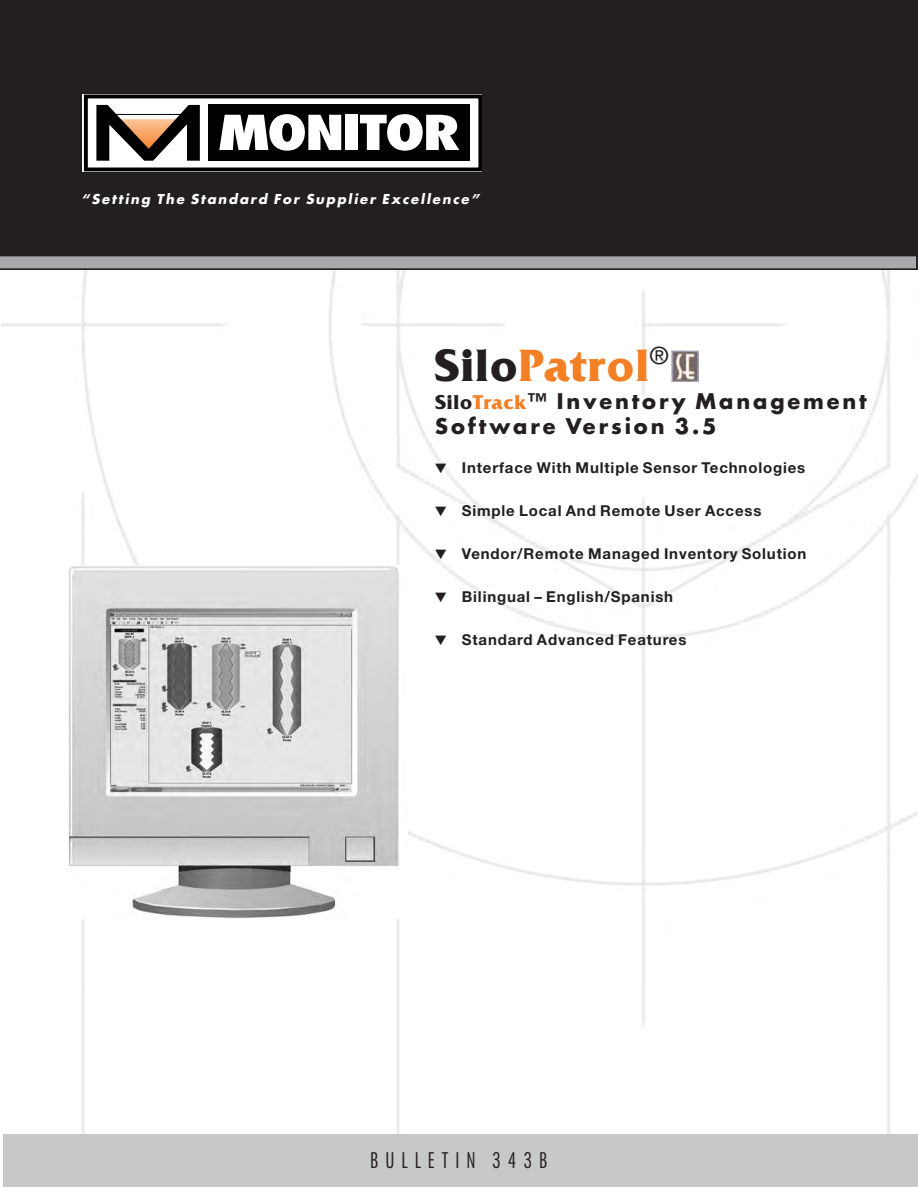
<style>
.page{position:relative;width:918px;height:1188px;background:#fff}
.page>*{position:absolute;margin:0;border:0;box-sizing:border-box;transform-origin:0 0}
.t1{font:700 47.55px "Friz Quadrata";letter-spacing:.03em;color:#f48026}
.t2{font:700 21px/25.5px "Futura";letter-spacing:.135em;color:#231f20}
.t3{font:300 condensed 21px "Futura";letter-spacing:.33em;color:#231f20}
.t4{font:700 15px "Helvetica Neue";letter-spacing:.055em;color:#231f20}
.t5{font:italic 700 13.35px "Futura";letter-spacing:.135em;color:#fff}
.s1{color:#231f20}
.s2{font-family:"Friz Quadrata"}
.s3{font-family:"Friz Quadrata";color:#f48026}
</style>
<div class="page">
<img style="left:2px;top:270px;width:916px;height:864px">
<div style="left:1px;top:0;width:917px;height:270px;background:#231f20"></div>
<div style="left:0;top:256px;width:916px;height:12px;background:#a8a9ad"></div>
<div style="left:3px;top:1134px;width:915px;height:53px;background:#c7c8ca"></div>
<div style="left:82px;top:94px;width:400px;height:78px;background:#ebebeb"></div>
<div style="left:86px;top:96px;width:394px;height:73px;background:#fff"></div>
<div style="left:84px;top:95px;width:398px;height:76px;border:4px solid #000"></div>
<div style="left:209px;top:105px;width:261px;height:56px;background:#000"></div>
<svg style="left:219px;top:114px;width:122px;height:37px"></svg>
<div style="left:345px;top:115px;width:13px;height:35px;background:#fff"></div>
<svg style="left:360px;top:114px;width:99px;height:37px"></svg>
<svg style="left:95px;top:104px;width:106px;height:68px"></svg>
<img style="left:68px;top:566px;width:340px;height:353px">
<img style="left:672px;top:351px;width:26px;height:31px">
<p class="t5" style="left:81px;top:193px;width:399px">“Setting The Standard For Supplier Excellence”</p>
<h1 class="t1" style="left:435px;top:336px;width:235px"><span class="s1">Silo</span>Patrol<sup>®</sup></h1>
<h2 class="t2" style="left:435px;top:390px;width:433px"><span class="s2">Silo</span><span class="s3">Track</span>™ Inventory Management<br>Software Version 3.5</h2>
<p class="t4" style="left:435px;top:458px;width:372px">▼ Interface With Multiple Sensor Technologies</p>
<p class="t4" style="left:435px;top:501px;width:328px">▼ Simple Local And Remote User Access</p>
<p class="t4" style="left:435px;top:544px;width:373px">▼ Vendor/Remote Managed Inventory Solution</p>
<p class="t4" style="left:435px;top:587px;width:240px">▼ Bilingual – English/Spanish</p>
<p class="t4" style="left:435px;top:630px;width:253px">▼ Standard Advanced Features</p>
<h2 class="t3" style="left:370px;top:1151px;width:179px">BULLETIN 343B</h2>
</div>
